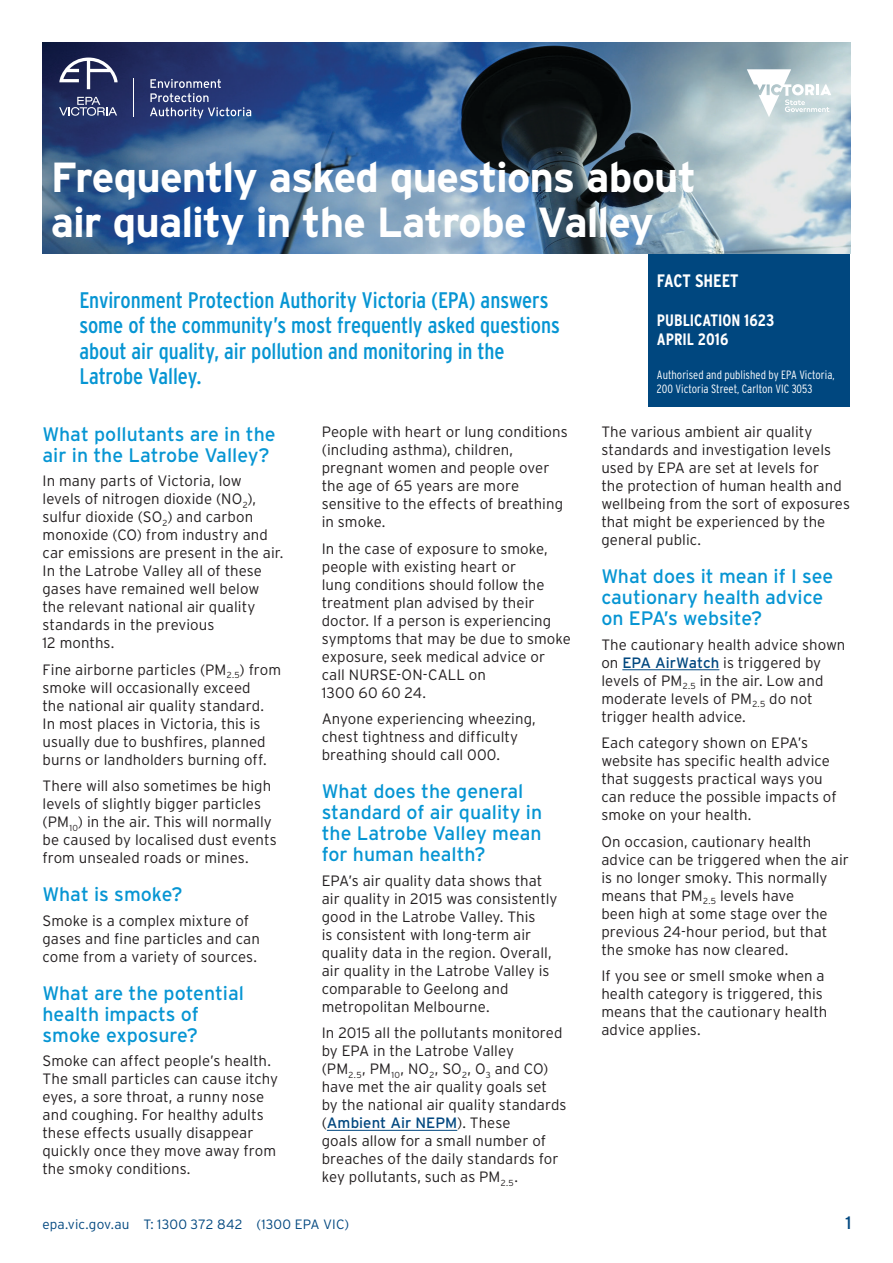
<style>
.page{position:relative;width:893px;height:1263px;background:#fff}
.page>*{position:absolute;margin:0;border:0;box-sizing:border-box;transform-origin:0 0}
.Title_head_-_page_1{font:700 42px/45px "Interstate";letter-spacing:-.025em;color:#fff}
.intro_para{font:condensed 22.5px/25.5px "Interstate";letter-spacing:-.005em;color:#0695d3}
.B_head{font:19.5px/21px "Interstate";color:#0695d3}
.t1{font:700 condensed 18px "Interstate";color:#fff}
.A_head{font:18px "Interstate";color:#00477f}
.t2{font:700 condensed 16.5px/19.5px "Interstate";color:#fff}
.body_copy{font:300 15px/18px "Interstate";letter-spacing:.005em;color:#231f20}
.body_copy-2{font:300 13.5px "Interstate";letter-spacing:.015em;color:#00477f}
.t3{font:300 condensed 12px/14.4px "Interstate";color:#fff}
.s1{font-weight:400;color:#00477f}
</style>
<div class="page">
<div style="left:648px;top:236px;width:202px;height:170px;background:#00477f"></div>
<img style="left:43px;top:43px;width:807px;height:211px">
<svg style="left:59px;top:97px;width:58px;height:19px"></svg>
<svg style="left:59px;top:58px;width:59px;height:31px"></svg>
<svg style="left:150px;top:79px;width:101px;height:39px;background:#49578b"></svg>
<hr style="left:133px;top:78px;width:1px;height:38px;background:#fff">
<svg style="left:747px;top:69px;width:84px;height:48px"></svg>
<hr style="left:622px;top:669px;width:97px;height:1px;background:#00477f">
<hr style="left:327px;top:1130px;width:130px;height:1px;background:#00477f">
<p class="Title_head_-_page_1" style="left:51px;top:154px;width:647px">Frequently asked questions about air quality in the Latrobe Valley</p>
<p class="intro_para" style="left:79px;top:287px;width:482px">Environment Protection Authority Victoria (EPA) answers some of the community’s most frequently asked questions about air quality, air pollution and monitoring in the Latrobe Valley.</p>
<p class="B_head" style="left:43px;top:423px;width:235px">What pollutants are in the air in the Latrobe Valley?</p>
<p class="body_copy" style="left:43px;top:472px;width:243px">In many parts of Victoria, low levels of nitrogen dioxide (NO<sub>2</sub>), sulfur dioxide (SO<sub>2</sub>) and carbon monoxide (CO) from industry and car emissions are present in the air.<br>In the Latrobe Valley all of these gases have remained well below the relevant national air quality standards in the previous<br>12 months.</p>
<p class="body_copy" style="left:43px;top:660px;width:240px">Fine airborne particles (PM<sub>2.5</sub>) from smoke will occasionally exceed<br>the national air quality standard.<br>In most places in Victoria, this is usually due to bushfires, planned burns or landholders burning off.</p>
<p class="body_copy" style="left:43px;top:777px;width:236px">There will also sometimes be high levels of slightly bigger particles (PM<sub>10</sub>) in the air. This will normally be caused by localised dust events from unsealed roads or mines.</p>
<p class="B_head" style="left:43px;top:884px;width:142px">What is smoke?</p>
<p class="body_copy" style="left:43px;top:911px;width:219px">Smoke is a complex mixture of gases and fine particles and can come from a variety of sources.</p>
<p class="B_head" style="left:43px;top:982px;width:203px">What are the potential health impacts of smoke exposure?</p>
<p class="body_copy" style="left:43px;top:1052px;width:237px">Smoke can affect people’s health.<br>The small particles can cause itchy eyes, a sore throat, a runny nose and coughing. For healthy adults these effects usually disappear quickly once they move away from the smoky conditions.</p>
<p class="body_copy" style="left:322px;top:423px;width:248px">People with heart or lung conditions (including asthma), children, pregnant women and people over the age of 65 years are more sensitive to the effects of breathing in smoke.</p>
<p class="body_copy" style="left:322px;top:539px;width:251px">In the case of exposure to smoke, people with existing heart or<br>lung conditions should follow the treatment plan advised by their doctor. If a person is experiencing symptoms that may be due to smoke exposure, seek medical advice or call NURSE-ON-CALL on<br>1300 60 60 24.</p>
<p class="body_copy" style="left:322px;top:710px;width:216px">Anyone experiencing wheezing, chest tightness and difficulty breathing should call 000.</p>
<p class="B_head" style="left:322px;top:781px;width:222px">What does the general standard of air quality in the Latrobe Valley mean for human health?</p>
<p class="body_copy" style="left:322px;top:871px;width:237px">EPA’s air quality data shows that air quality in 2015 was consistently good in the Latrobe Valley. This<br>is consistent with long-term air quality data in the region. Overall, air quality in the Latrobe Valley is comparable to Geelong and metropolitan Melbourne.</p>
<p class="body_copy" style="left:322px;top:1024px;width:246px">In 2015 all the pollutants monitored by EPA in the Latrobe Valley<br>(PM<sub>2.5</sub>, PM<sub>10</sub>, NO<sub>2</sub>, SO<sub>2</sub>, O<sub>3</sub> and CO) have met the air quality goals set by the national air quality standards (<span class="s1">Ambient Air NEPM</span>). These<br>goals allow for a small number of breaches of the daily standards for key pollutants, such as PM<sub>2.5</sub>.</p>
<p class="t1" style="left:657px;top:270px;width:83px">FACT SHEET</p>
<p class="t2" style="left:657px;top:310px;width:119px">PUBLICATION 1623<br>APRIL 2016</p>
<p class="t3" style="left:657px;top:367px;width:179px">Authorised and published by EPA Victoria,<br>200 Victoria Street, Carlton VIC 3053</p>
<p class="body_copy" style="left:601px;top:423px;width:250px">The various ambient air quality standards and investigation levels used by EPA are set at levels for<br>the protection of human health and wellbeing from the sort of exposures that might be experienced by the general public.</p>
<p class="B_head" style="left:601px;top:566px;width:233px">What does it mean if I see cautionary health advice on EPA’s website?</p>
<p class="body_copy" style="left:601px;top:635px;width:246px">The cautionary health advice shown on <span class="s1">EPA AirWatch</span> is triggered by levels of PM<sub>2.5</sub> in the air. Low and moderate levels of PM<sub>2.5</sub> do not trigger health advice.</p>
<p class="body_copy" style="left:601px;top:734px;width:237px">Each category shown on EPA’s website has specific health advice that suggests practical ways you can reduce the possible impacts of smoke on your health.</p>
<p class="body_copy" style="left:601px;top:832px;width:249px">On occasion, cautionary health advice can be triggered when the air is no longer smoky. This normally means that PM<sub>2.5</sub> levels have<br>been high at some stage over the previous 24-hour period, but that the smoke has now cleared.</p>
<p class="body_copy" style="left:601px;top:967px;width:227px">If you see or smell smoke when a health category is triggered, this means that the cautionary health advice applies.</p>
<p class="body_copy-2" style="left:43px;top:1217px;width:308px">epa.vic.gov.au T: 1300 372 842 (1300 EPA VIC)</p>
<p class="A_head" style="left:845px;top:1212px;width:8px">1</p>
</div>
